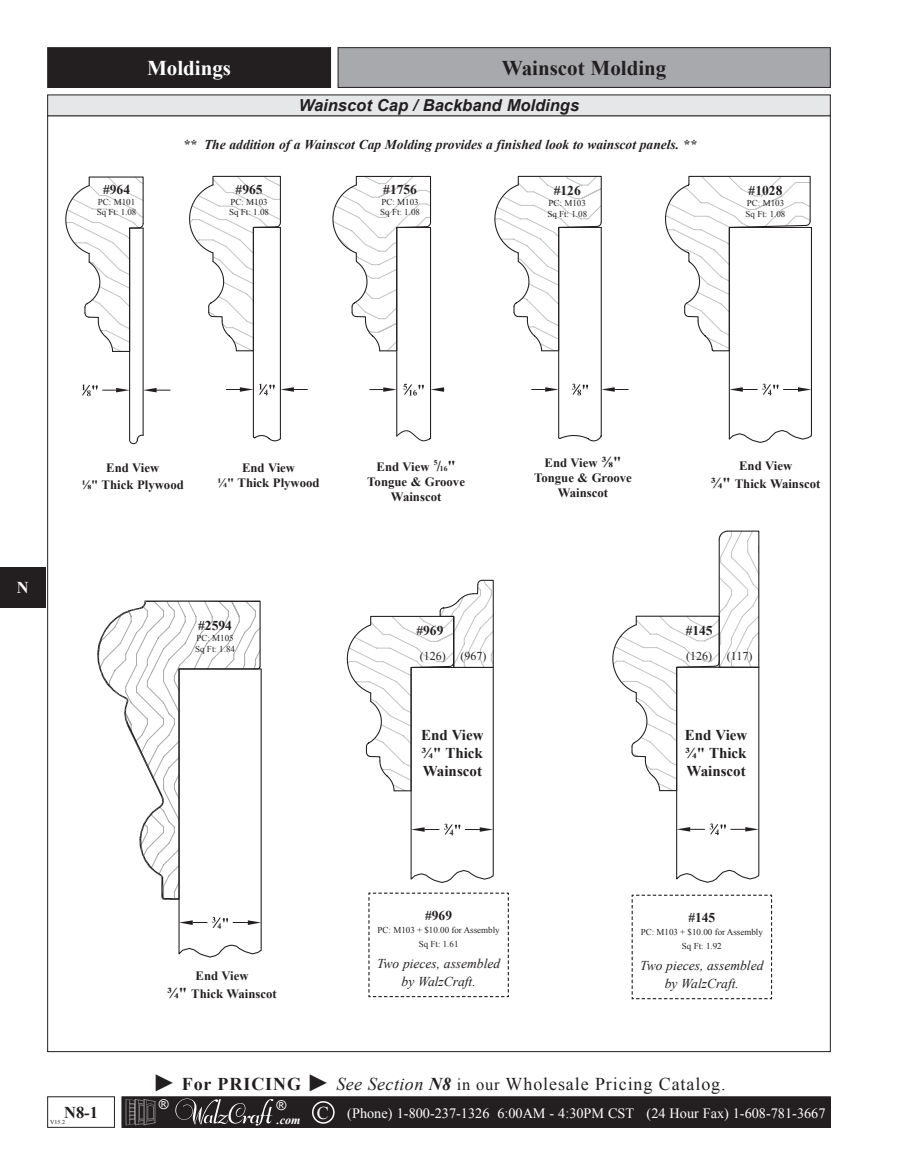
<style>
.page{position:relative;width:905px;height:1175px;background:#fff}
.page>*{position:absolute;margin:0;border:0;box-sizing:border-box;transform-origin:0 0}
.t1{font:700 21px "Times New Roman";color:#231f20}
.t2{font:700 21px "Times New Roman";color:#fff}
.t3{font:18px "Times New Roman";letter-spacing:.05em;color:#231f20}
.t4{font:18px "Times New Roman";color:#fff}
.t5{font:italic 700 16.5px "Arial";color:#231f20}
.t6{font:700 16.5px "Times New Roman";color:#231f20}
.t7{font:700 16.5px "Times New Roman";color:#fff}
.t8{font:700 15px/18px "Times New Roman";color:#231f20;text-align:justify}
.t9{font:14.25px "Times New Roman";color:#fff}
.t10{font:italic 700 13.5px "Times New Roman";color:#231f20}
.t11{font:italic 13.5px/18px "Times New Roman";color:#231f20;text-align:center}
.t12{font:700 13.5px "Times New Roman";color:#231f20}
.t13{font:13.5px "Arial";color:#fff}
.t14{font:700 12.75px/15.3px "Times New Roman";color:#231f20;text-align:center}
.t15{font:12px "Times New Roman";color:#231f20}
.t16{font:italic 700 12px "Times New Roman";color:#fff}
.t17{font:9px/10.8px "Times New Roman";color:#231f20}
.t18{font:6px "Times New Roman";color:#231f20}
.s1{font-size:15px}
.s2{font-size:7.5px}
.s3{font-weight:700;font-size:24px}
.s4{font-weight:700}
.s5{font-style:italic}
.s6{font-weight:700;font-style:italic}
.s7{font-size:16.5px}
</style>
<div class="page">
<div style="left:122px;top:1096px;width:708px;height:31px;background:#231f20"></div>
<div style="left:122px;top:1096px;width:708px;height:31px;border:1px solid #231f20"></div>
<div style="left:47px;top:1096px;width:68px;height:31px;border:1px solid #231f20"></div>
<div style="left:275px;top:1114px;width:27px;height:12px;background:#231f20"></div>
<svg style="left:175px;top:1098px;width:98px;height:27px"></svg>
<div style="left:157px;top:1097px;width:13px;height:13px;background:#231f20"></div>
<svg style="left:126px;top:1099px;width:31px;height:27px"></svg>
<div style="left:312px;top:1101px;width:22px;height:22px;border:2px solid #fff;border-radius:50%"></div>
<div style="left:48px;top:95px;width:782px;height:21px;background:#e6e7e9"></div>
<div style="left:47px;top:94px;width:783px;height:22px;border:1px solid #231f20"></div>
<svg style="left:65px;top:176px;width:105px;height:268px"></svg>
<svg style="left:189px;top:176px;width:118px;height:265px"></svg>
<svg style="left:332px;top:176px;width:112px;height:265px"></svg>
<svg style="left:494px;top:176px;width:134px;height:265px"></svg>
<svg style="left:665px;top:176px;width:147px;height:267px"></svg>
<svg style="left:347px;top:580px;width:147px;height:303px"></svg>
<svg style="left:368px;top:892px;width:141px;height:105px"></svg>
<svg style="left:612px;top:530px;width:147px;height:352px"></svg>
<svg style="left:631px;top:894px;width:141px;height:105px"></svg>
<div style="left:338px;top:48px;width:492px;height:39px;background:#a8a9ad"></div>
<div style="left:338px;top:47px;width:492px;height:41px;border:1px solid #231f20"></div>
<div style="left:48px;top:48px;width:282px;height:39px;background:#231f20"></div>
<div style="left:47px;top:47px;width:284px;height:41px;border:1px solid #231f20"></div>
<div style="left:0;top:567px;width:45px;height:40px;background:#231f20"></div>
<svg style="left:97px;top:600px;width:165px;height:357px"></svg>
<h1 class="t2" style="left:147px;top:52px;width:86px">Moldings</h1>
<h1 class="t1" style="left:502px;top:52px;width:166px">Wainscot Molding</h1>
<h3 class="t5" style="left:299px;top:94px;width:282px">Wainscot Cap / Backband Moldings</h3>
<h3 class="t10" style="left:183px;top:135px;width:515px">** The addition of a Wainscot Cap Molding provides a finished look to wainscot panels. **</h3>
<h3 class="t12" style="left:103px;top:179px;width:28px">#964</h3>
<p class="t17" style="left:97px;top:196px;width:41px">PC: M101<br>Sq Ft: 1.08</p>
<h3 class="t12" style="left:235px;top:179px;width:28px">#965</h3>
<p class="t17" style="left:229px;top:196px;width:41px">PC: M103<br>Sq Ft: 1.08</p>
<h3 class="t12" style="left:383px;top:179px;width:35px">#1756</h3>
<p class="t17" style="left:380px;top:196px;width:41px">PC: M103<br>Sq Ft: 1.08</p>
<h3 class="t12" style="left:553px;top:181px;width:28px">#126</h3>
<p class="t17" style="left:547px;top:197px;width:41px">PC: M103<br>Sq Ft: 1.08</p>
<h3 class="t12" style="left:748px;top:181px;width:35px">#1028</h3>
<p class="t17" style="left:745px;top:197px;width:41px">PC: M103<br>Sq Ft: 1.08</p>
<h3 class="t7" style="left:17px;top:575px;width:13px">N</h3>
<h3 class="t14" style="left:82px;top:459px;width:104px;line-height:16.5px">End View<br>⅛" Thick Plywood</h3>
<h3 class="t14" style="left:217px;top:459px;width:104px">End View<br>¼" Thick Plywood</h3>
<h3 class="t12" style="left:198px;top:615px;width:35px">#2594</h3>
<p class="t17" style="left:195px;top:632px;width:41px">PC: M105<br>Sq Ft: 1.84</p>
<h3 class="t14" style="left:367px;top:458px;width:99px">End View <sup>5</sup><span class="s1">/</span><span class="s2">16</span><span class="s1">"<br></span>Tongue &amp; Groove<br>Wainscot</h3>
<h3 class="t12" style="left:416px;top:621px;width:28px">#969</h3>
<h3 class="t15" style="left:420px;top:647px;width:68px">(126) (967)</h3>
<h3 class="t8" style="left:421px;top:725px;width:64px">End View ¾" Thick Wainscot</h3>
<h3 class="t14" style="left:534px;top:454px;width:99px">End View <span class="s1">⅜"<br></span>Tongue &amp; Groove<br>Wainscot</h3>
<h3 class="t14" style="left:711px;top:456px;width:111px;line-height:18px">End View<br><span class="s1">¾"</span> Thick Wainscot</h3>
<h3 class="t12" style="left:685px;top:621px;width:28px">#145</h3>
<h3 class="t15" style="left:686px;top:647px;width:68px">(126) (117)</h3>
<h3 class="t8" style="left:685px;top:725px;width:64px">End View ¾" Thick Wainscot</h3>
<h3 class="t6" style="left:64px;top:1100px;width:35px">N8-1</h3>
<p class="t18" style="left:50px;top:1118px;width:16px">V15.2</p>
<h3 class="t14" style="left:167px;top:965px;width:111px;line-height:18px">End View<br><span class="s1">¾"</span> Thick Wainscot</h3>
<h3 class="t12" style="left:425px;top:905px;width:28px">#969</h3>
<p class="t17" style="left:377px;top:923px;width:124px;line-height:13.5px;text-align:center">PC: M103 + $10.00 for Assembly<br>Sq Ft: 1.61</p>
<h3 class="t11" style="left:377px;top:954px;width:125px">Two pieces, assembled by WalzCraft.</h3>
<h3 class="t12" style="left:688px;top:907px;width:28px">#145</h3>
<p class="t17" style="left:640px;top:925px;width:124px;line-height:13.5px;text-align:center">PC: M103 + $10.00 for Assembly<br>Sq Ft: 1.92</p>
<h3 class="t11" style="left:640px;top:956px;width:125px">Two pieces, assembled by WalzCraft.</h3>
<h2 class="t3" style="left:152px;top:1070px;width:574px"><span class="s3">►</span> <span class="s4">For PRICING</span> <span class="s3">►</span> <span class="s5">See Section</span> <span class="s6">N8</span> <span class="s7">in our</span> Wholesale Pricing Catalog.</h2>
<h3 class="t13" style="left:159px;top:1095px;width:11px">®</h3>
<h3 class="t13" style="left:276px;top:1095px;width:11px">®</h3>
<h3 class="t16" style="left:277px;top:1111px;width:25px">.com</h3>
<h2 class="t4" style="left:317px;top:1099px;width:14px">C</h2>
<h3 class="t9" style="left:347px;top:1102px;width:479px">(Phone) 1-800-237-1326 6:00AM - 4:30PM CST (24 Hour Fax) 1-608-781-3667</h3>
</div>
